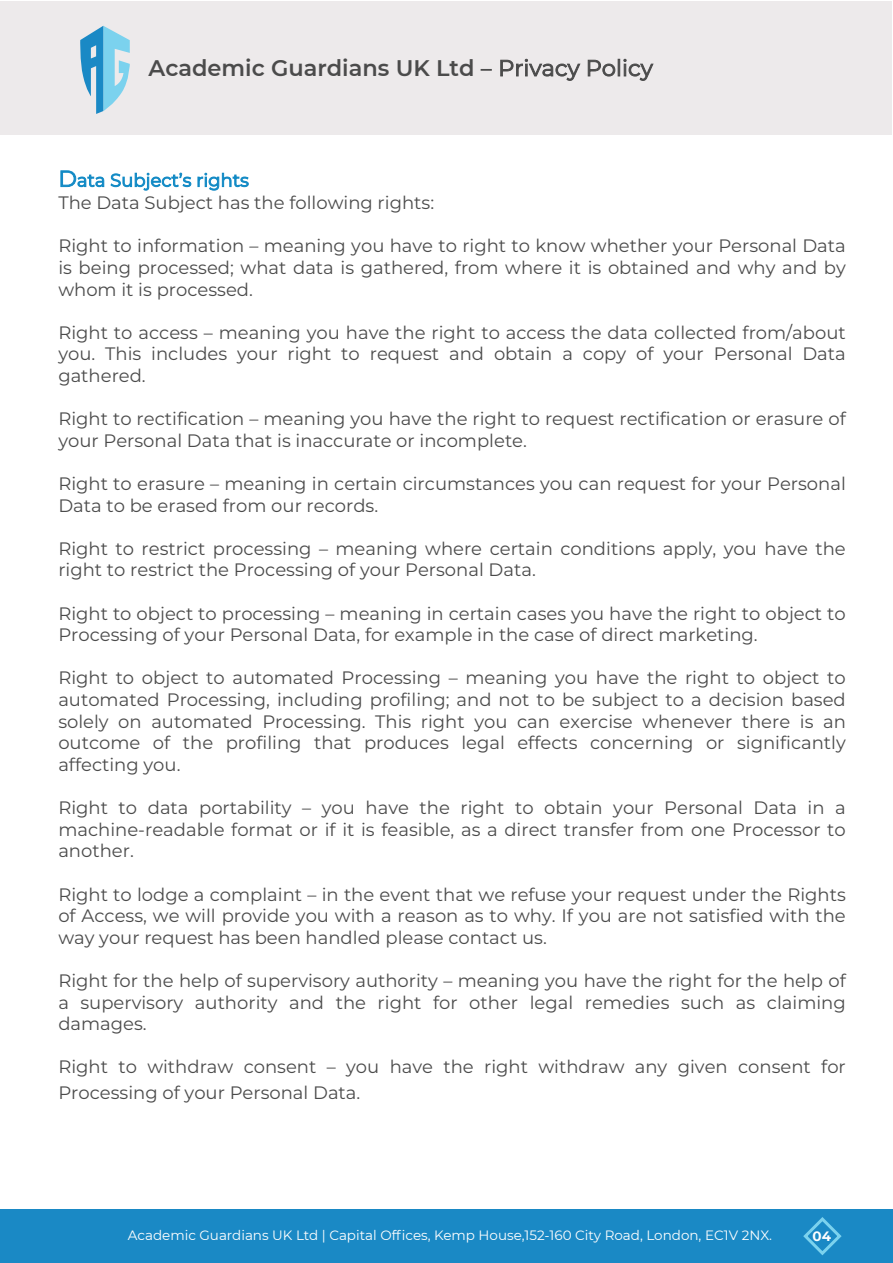
<style>
.page{position:relative;width:893px;height:1263px;background:#fff}
.page>*{position:absolute;margin:0;border:0;box-sizing:border-box;transform-origin:0 0}
.t1{font:600 22.5px "Montserrat";color:#4b4b4b}
.t2{font:18px/21.6px "Montserrat";color:#4b4b4b}
.t3{font:13.5px "Montserrat";color:#fff}
.t4{font:700 13.5px "Montserrat";color:#fff}
.s1{font-weight:400}
.s2{font-size:22.5px;color:#128ac5}
.s3{color:#128ac5}
</style>
<div class="page">
<div style="left:0;top:1209px;width:892px;height:53px;background:#1a89c5"></div>
<hr style="left:892px;top:1209px;width:1px;height:53px;background:#1a89c5">
<svg style="left:803px;top:1217px;width:39px;height:39px"></svg>
<div style="left:1px;top:1px;width:891px;height:133px;background:#edeaeb"></div>
<svg style="left:80px;top:26px;width:50px;height:88px"></svg>
<p class="t1" style="left:148px;top:52px;width:506px">Academic Guardians UK Ltd – <span class="s1">Privacy Policy</span></p>
<p class="t2" style="left:58px;top:168px;width:377px;line-height:22.6px"><span class="s2">D</span><span class="s3">ata Subject’s rights<br></span>The Data Subject has the following rights:</p>
<p class="t2" style="left:58px;top:235px;width:789px;text-align:justify">Right to information – meaning you have to right to know whether your Personal Data is being processed; what data is gathered, from where it is obtained and why and by whom it is processed.</p>
<p class="t2" style="left:58px;top:321px;width:789px;text-align:justify">Right to access – meaning you have the right to access the data collected from/about you. This includes your right to request and obtain a copy of your Personal Data gathered.</p>
<p class="t2" style="left:58px;top:407px;width:789px">Right to rectification – meaning you have the right to request rectification or erasure of your Personal Data that is inaccurate or incomplete.</p>
<p class="t2" style="left:58px;top:472px;width:789px">Right to erasure – meaning in certain circumstances you can request for your Personal<br>Data to be erased from our records.</p>
<p class="t2" style="left:58px;top:537px;width:789px">Right to restrict processing – meaning where certain conditions apply, you have the right to restrict the Processing of your Personal Data.</p>
<p class="t2" style="left:58px;top:602px;width:789px">Right to object to processing – meaning in certain cases you have the right to object to<br>Processing of your Personal Data, for example in the case of direct marketing.</p>
<p class="t2" style="left:58px;top:667px;width:789px;text-align:justify">Right to object to automated Processing – meaning you have the right to object to automated Processing, including profiling; and not to be subject to a decision based solely on automated Processing. This right you can exercise whenever there is an outcome of the profiling that produces legal effects concerning or significantly affecting you.</p>
<p class="t2" style="left:58px;top:796px;width:789px;text-align:justify">Right to data portability – you have the right to obtain your Personal Data in a machine-readable format or if it is feasible, as a direct transfer from one Processor to another.</p>
<p class="t2" style="left:58px;top:883px;width:789px;text-align:justify">Right to lodge a complaint – in the event that we refuse your request under the Rights of Access, we will provide you with a reason as to why. If you are not satisfied with the way your request has been handled please contact us.</p>
<p class="t2" style="left:58px;top:969px;width:789px;text-align:justify">Right for the help of supervisory authority – meaning you have the right for the help of a supervisory authority and the right for other legal remedies such as claiming damages.</p>
<p class="t2" style="left:58px;top:1053px;width:789px;line-height:26px">Right to withdraw consent – you have the right withdraw any given consent for<br>Processing of your Personal Data.</p>
<p class="t3" style="left:128px;top:1225px;width:646px">Academic Guardians UK Ltd | Capital Offices, Kemp House,152-160 City Road, London, EC1V 2NX.</p>
<p class="t4" style="left:813px;top:1226px;width:20px">04</p>
</div>
